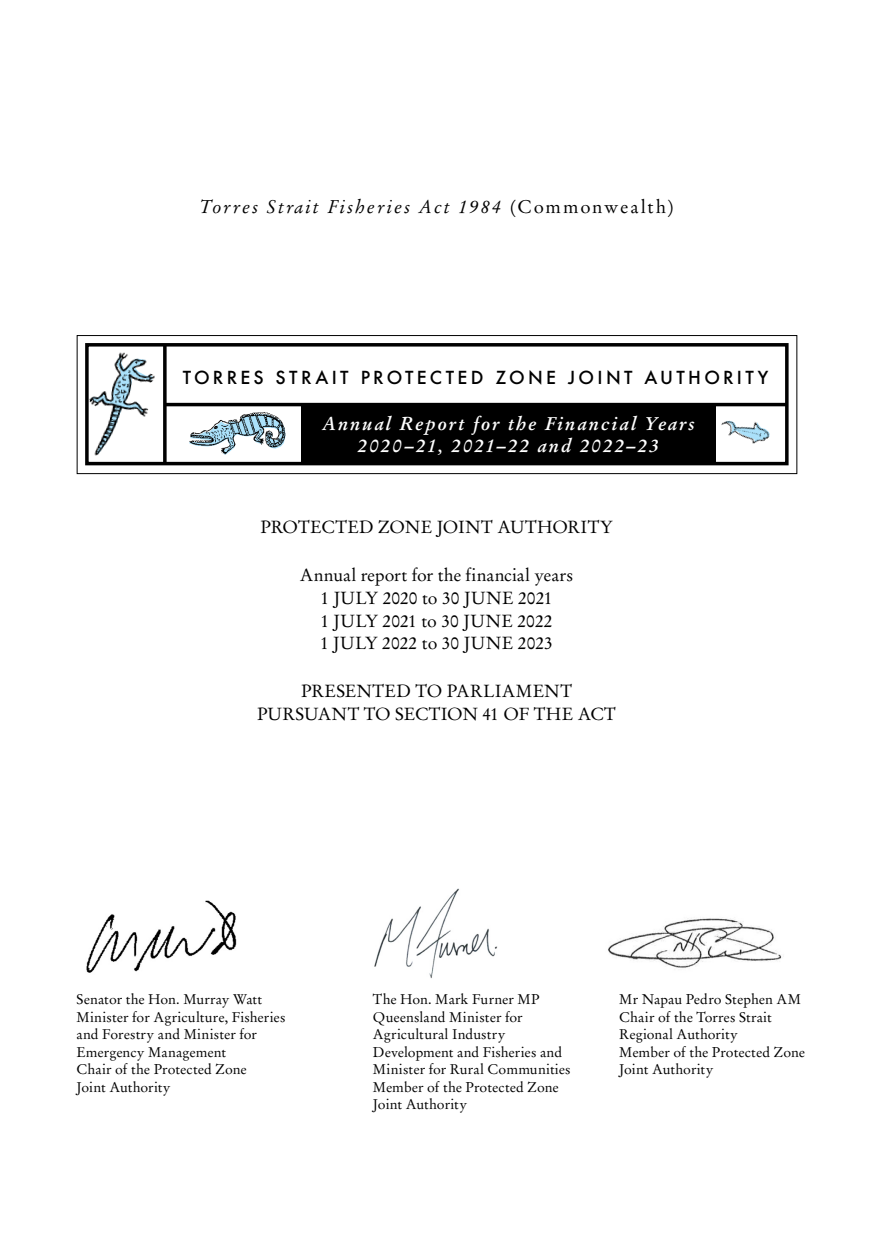
<style>
.page{position:relative;width:874px;height:1241px;background:#fff}
.page>*{position:absolute;margin:0;border:0;box-sizing:border-box;transform-origin:0 0}
.t1{font:italic 700 18.38px/21.9px "Stempel Garamond LT Std";letter-spacing:.11em;color:#fff;text-align:center}
.Cover_text2{font:italic 18.38px "Stempel Garamond LT Std";letter-spacing:.11em;color:#000}
.Title_text2{font:17.5px/22.8px "Stempel Garamond LT Std";color:#000;text-align:center}
.t2{font:500 17.5px "Futura";letter-spacing:.185em;color:#000}
.Title_text3{font:14px/17.5px "Stempel Garamond LT Std";letter-spacing:.005em;color:#000}
.s1{font-style:normal}
</style>
<div class="page">
<img style="left:86px;top:900px;width:151px;height:73px">
<img style="left:374px;top:888px;width:123px;height:91px">
<img style="left:608px;top:918px;width:174px;height:50px">
<div style="left:77px;top:335px;width:719px;height:139px;border:1px solid #000"></div>
<div style="left:85px;top:343px;width:703px;height:122px;border:4px solid #000"></div>
<div style="left:301px;top:406px;width:414px;height:57px;background:#000"></div>
<hr style="left:165px;top:403px;width:621px;height:3px;background:#000">
<img style="left:189px;top:412px;width:97px;height:43px">
<img style="left:85px;top:343px;width:86px;height:123px">
<img style="left:715px;top:407px;width:62px;height:55px">
<h1 class="Cover_text2" style="left:199px;top:195px;width:475px">Torres Strait Fisheries Act 1984 <span class="s1">(Commonwealth)</span></h1>
<p class="t2" style="left:183px;top:365px;width:586px">TORRES STRAIT PROTECTED ZONE JOINT AUTHORITY</p>
<h1 class="t1" style="left:322px;top:412px;width:374px">Annual Report for the Financial Years<br>2020–21, 2021–22 and 2022–23</h1>
<h1 class="Title_text2" style="left:260px;top:516px;width:353px">PROTECTED ZONE JOINT AUTHORITY</h1>
<h1 class="Title_text2" style="left:300px;top:563px;width:275px">Annual report for the financial years<br>1 JULY 2020 to 30 JUNE 2021<br>1 JULY 2021 to 30 JUNE 2022<br>1 JULY 2022 to 30 JUNE 2023</h1>
<h1 class="Title_text2" style="left:257px;top:679px;width:360px">PRESENTED TO PARLIAMENT<br>PURSUANT TO SECTION 41 OF THE ACT</h1>
<p class="Title_text3" style="left:76px;top:990px;width:210px">Senator the Hon. Murray Watt<br>Minister for Agriculture, Fisheries and Forestry and Minister for<br>Emergency Management<br>Chair of the Protected Zone<br>Joint Authority</p>
<p class="Title_text3" style="left:373px;top:990px;width:199px">The Hon. Mark Furner MP<br>Queensland Minister for<br>Agricultural Industry<br>Development and Fisheries and<br>Minister for Rural Communities<br>Member of the Protected Zone<br>Joint Authority</p>
<p class="Title_text3" style="left:619px;top:990px;width:187px">Mr Napau Pedro Stephen AM<br>Chair of the Torres Strait<br>Regional Authority<br>Member of the Protected Zone<br>Joint Authority</p>
</div>
